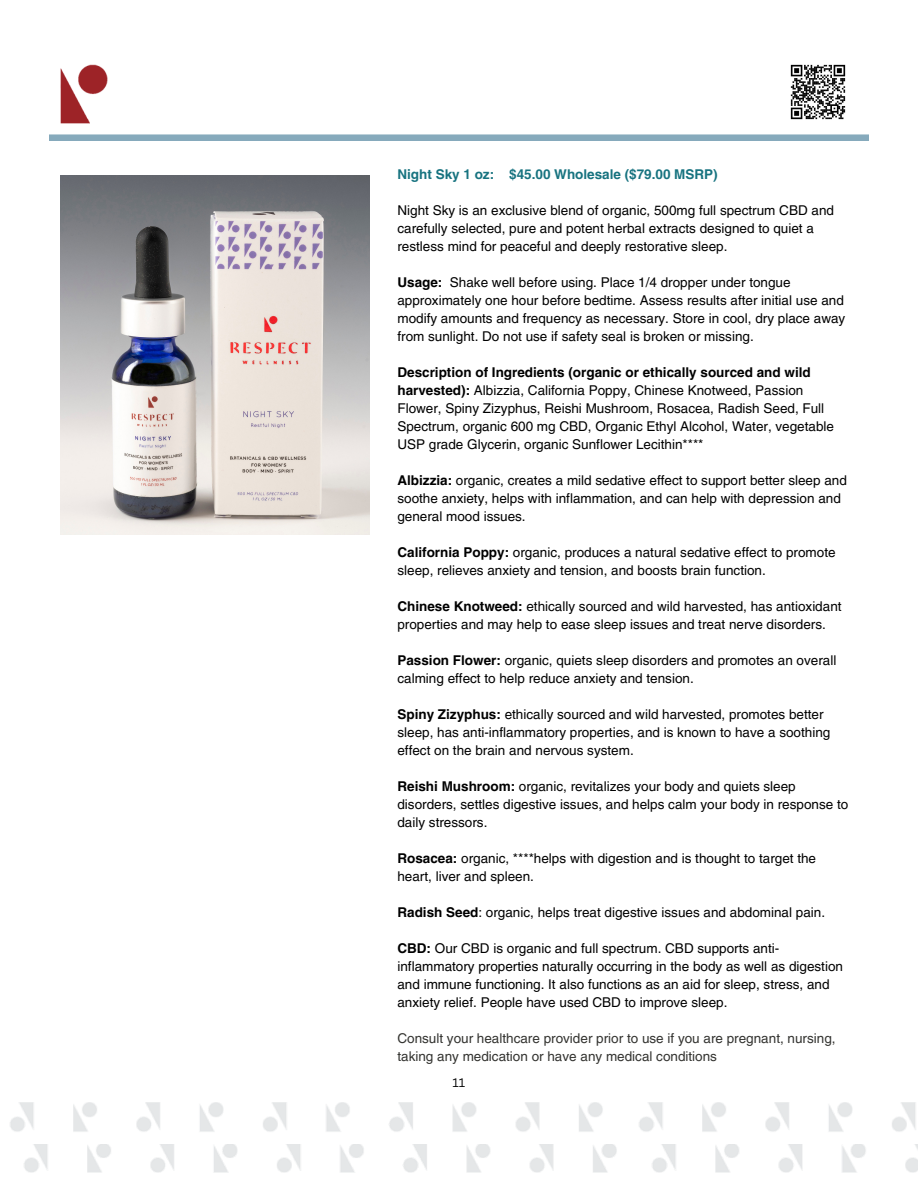
<style>
.page{position:relative;width:918px;height:1188px;background:#fff}
.page>*{position:absolute;margin:0;border:0;box-sizing:border-box;transform-origin:0 0}
.t1{font:13.5px/18px "Helvetica LT Pro";color:#000}
.t2{font:13.5px/18px "Helvetica LT Pro";color:#333330}
.t3{font:700 13.5px "Helvetica LT Pro";color:#177380}
.t4{font:12px "Canva Sans";color:#000}
.s1{font-weight:700}
</style>
<div class="page">
<img style="left:24px;top:1144px;width:593px;height:29px">
<img style="left:652px;top:1144px;width:266px;height:29px">
<img style="left:10px;top:1102px;width:593px;height:30px">
<img style="left:639px;top:1102px;width:277px;height:30px">
<img style="left:790px;top:64px;width:56px;height:56px">
<img style="left:60px;top:64px;width:48px;height:60px">
<img style="left:60px;top:175px;width:310px;height:359px">
<p class="t3" style="left:397px;top:169px;width:322px">Night Sky 1 oz: $45.00 Wholesale ($79.00 MSRP)</p>
<p class="t1" style="left:397px;top:203px;width:438px">Night Sky is an exclusive blend of organic, 500mg full spectrum CBD and carefully selected, pure and potent herbal extracts designed to quiet a restless mind for peaceful and deeply restorative sleep.</p>
<p class="t1" style="left:397px;top:275px;width:449px"><span class="s1">Usage:</span> Shake well before using. Place 1/4 dropper under tongue approximately one hour before bedtime. Assess results after initial use and modify amounts and frequency as necessary. Store in cool, dry place away from sunlight. Do not use if safety seal is broken or missing.</p>
<p class="t1" style="left:397px;top:365px;width:438px"><span class="s1">Description of Ingredients (organic or ethically sourced and wild harvested):</span> Albizzia, California Poppy, Chinese Knotweed, Passion Flower, Spiny Zizyphus, Reishi Mushroom, Rosacea, Radish Seed, Full Spectrum, organic 600 mg CBD, Organic Ethyl Alcohol, Water, vegetable USP grade Glycerin, organic Sunflower Lecithin****</p>
<p class="t1" style="left:397px;top:473px;width:451px"><span class="s1">Albizzia:</span> organic, creates a mild sedative effect to support better sleep and soothe anxiety, helps with inflammation, and can help with depression and general mood issues.</p>
<p class="t1" style="left:397px;top:545px;width:440px"><span class="s1">California Poppy:</span> organic, produces a natural sedative effect to promote sleep, relieves anxiety and tension, and boosts brain function.</p>
<p class="t1" style="left:397px;top:599px;width:446px"><span class="s1">Chinese Knotweed:</span> ethically sourced and wild harvested, has antioxidant properties and may help to ease sleep issues and treat nerve disorders.</p>
<p class="t1" style="left:397px;top:653px;width:440px"><span class="s1">Passion Flower:</span> organic, quiets sleep disorders and promotes an overall calming effect to help reduce anxiety and tension.</p>
<p class="t1" style="left:397px;top:707px;width:434px"><span class="s1">Spiny Zizyphus:</span> ethically sourced and wild harvested, promotes better sleep, has anti-inflammatory properties, and is known to have a soothing effect on the brain and nervous system.</p>
<p class="t1" style="left:397px;top:779px;width:452px"><span class="s1">Reishi Mushroom:</span> organic, revitalizes your body and quiets sleep disorders, settles digestive issues, and helps calm your body in response to daily stressors.</p>
<p class="t1" style="left:397px;top:851px;width:420px"><span class="s1">Rosacea:</span> organic, ****helps with digestion and is thought to target the heart, liver and spleen.</p>
<p class="t1" style="left:397px;top:905px;width:429px"><span class="s1">Radish Seed</span>: organic, helps treat digestive issues and abdominal pain.</p>
<p class="t1" style="left:397px;top:941px;width:447px"><span class="s1">CBD:</span> Our CBD is organic and full spectrum. CBD supports anti&shy;inflammatory properties naturally occurring in the body as well as digestion and immune functioning. It also functions as an aid for sleep, stress, and anxiety relief. People have used CBD to improve sleep.</p>
<p class="t2" style="left:397px;top:1031px;width:440px">Consult your healthcare provider prior to use if you are pregnant, nursing, taking any medication or have any medical conditions</p>
<p class="t4" style="left:453px;top:1075px;width:14px">11</p>
</div>
